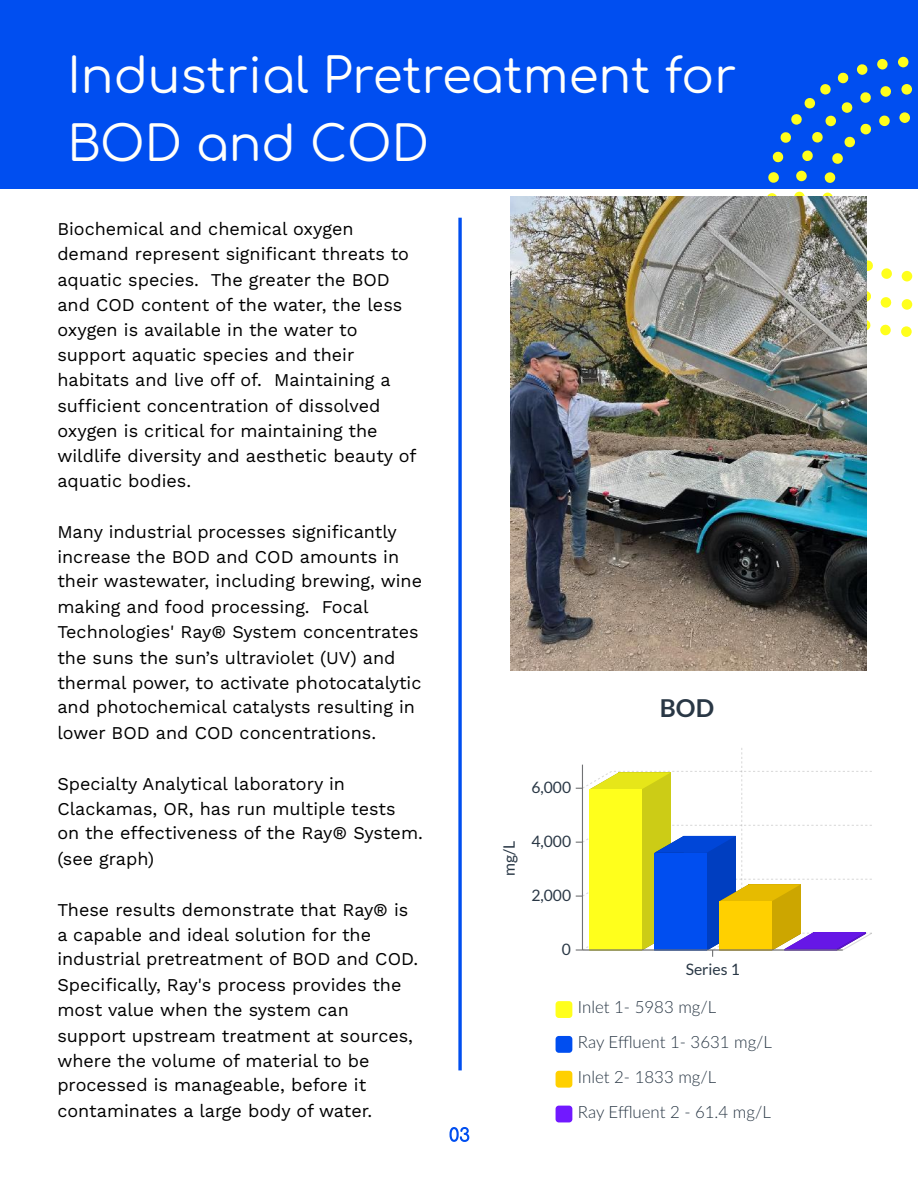
<style>
.page{position:relative;width:918px;height:1188px;background:#fff}
.page>*{position:absolute;margin:0;border:0;box-sizing:border-box;transform-origin:0 0}
.t1{font:48.3px/67.5px "Comfortaa";color:#fffffb}
.t2{font:700 24.75px "Lato";color:#293745}
.t3{font:18px/25.2px "Work Sans";color:#000}
.t4{font:300 16.8px/34.8px "Lato";color:#293745}
.t5{font:15.75px "Lato";color:#293745}
</style>
<div class="page">
<div style="left:0;top:0;width:918px;height:188px;background:#004ef0"></div>
<svg style="left:767px;top:57px;width:145px;height:280px"></svg>
<svg style="left:458px;top:219px;width:4px;height:850px;background:#2769f2"></svg>
<svg style="left:449px;top:1127px;width:20px;height:15px"></svg>
<svg style="left:576px;top:748px;width:296px;height:209px"></svg>
<hr style="left:582px;top:765px;width:1px;height:185px;background:#717274">
<hr style="left:582px;top:949px;width:261px;height:2px;background:#717274">
<svg style="left:556px;top:1001px;width:16px;height:17px"></svg>
<svg style="left:556px;top:1036px;width:16px;height:17px"></svg>
<svg style="left:556px;top:1071px;width:16px;height:17px"></svg>
<svg style="left:556px;top:1106px;width:16px;height:16px"></svg>
<img style="left:511px;top:197px;width:355px;height:473px">
<h1 class="t1" style="left:68px;top:44px;width:671px">Industrial Pretreatment for<br>BOD and COD</h1>
<p class="t3" style="left:57px;top:216px;width:361px">Biochemical and chemical oxygen demand represent significant threats to aquatic species. The greater the BOD and COD content of the water, the less oxygen is available in the water to support aquatic species and their habitats and live off of. Maintaining a sufficient concentration of dissolved oxygen is critical for maintaining the wildlife diversity and aesthetic beauty of aquatic bodies.</p>
<p class="t3" style="left:57px;top:519px;width:366px">Many industrial processes significantly increase the BOD and COD amounts in their wastewater, including brewing, wine making and food processing. Focal Technologies' Ray® System concentrates the suns the sun’s ultraviolet (UV) and thermal power, to activate photocatalytic and photochemical catalysts resulting in lower BOD and COD concentrations.</p>
<p class="t3" style="left:57px;top:771px;width:367px">Specialty Analytical laboratory in<br>Clackamas, OR, has run multiple tests<br>on the effectiveness of the Ray® System. (see graph)</p>
<p class="t3" style="left:57px;top:897px;width:362px">These results demonstrate that Ray® is a capable and ideal solution for the industrial pretreatment of BOD and COD.<br>Specifically, Ray's process provides the most value when the system can support upstream treatment at sources, where the volume of material to be processed is manageable, before it contaminates a large body of water.</p>
<h2 class="t2" style="left:660px;top:693px;width:56px">BOD</h2>
<p class="t5" style="left:531px;top:778px;width:41px">6,000</p>
<p class="t5" style="left:499px;top:876px;width:36px;rotate:-90deg">mg/L</p>
<p class="t5" style="left:531px;top:831px;width:41px">4,000</p>
<p class="t5" style="left:531px;top:885px;width:41px">2,000</p>
<p class="t5" style="left:562px;top:939px;width:11px">0</p>
<p class="t5" style="left:686px;top:960px;width:56px">Series 1</p>
<p class="t4" style="left:578px;top:991px;width:196px">Inlet 1- 5983 mg/L<br>Ray Effluent 1- 3631 mg/L<br>Inlet 2- 1833 mg/L<br>Ray Effluent 2 - 61.4 mg/L</p>
</div>
